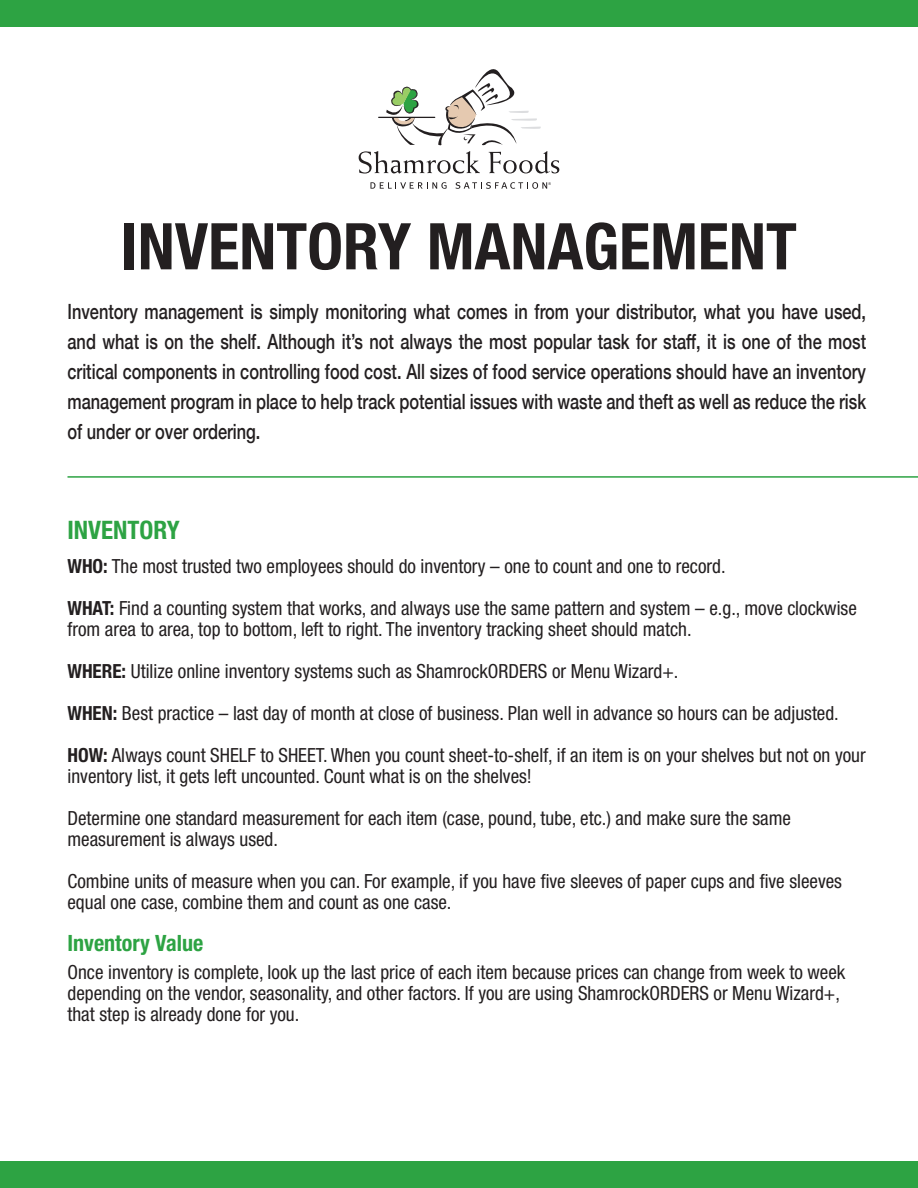
<style>
.page{position:relative;width:918px;height:1188px;background:#fff}
.page>*{position:absolute;margin:0;border:0;box-sizing:border-box;transform-origin:0 0}
.t1{font:700 condensed 64.5px "Helvetica Neue";color:#231f20}
.t2{font:700 condensed 25.5px "Helvetica Neue";color:#2da343}
.t3{font:700 condensed 22.5px "Helvetica Neue";color:#2da343}
.t4{font:500 21px/30px "Helvetica Neue";color:#231f20;text-align:justify;scale:.78 1}
.t5{font:condensed 19.5px/42px "Helvetica Neue";color:#231f20}
.s1{font-weight:700}
</style>
<div class="page">
<div style="left:0;top:0;width:918px;height:27px;background:#2da343"></div>
<div style="left:0;top:1161px;width:918px;height:27px;background:#2da343"></div>
<hr style="left:68px;top:476px;width:850px;height:2px;background:#2da343">
<svg style="left:370px;top:182px;width:77px;height:7px"></svg>
<svg style="left:359px;top:69px;width:200px;height:105px"></svg>
<svg style="left:455px;top:182px;width:96px;height:7px"></svg>
<h1 class="t1" style="left:121px;top:193px;width:677px">INVENTORY MANAGEMENT</h1>
<p class="t4" style="left:68px;top:295px;width:1025px">Inventory management is simply monitoring what comes in from your distributor, what you have used, and what is on the shelf. Although it’s not always the most popular task for staff, it is one of the most critical components in controlling food cost. All sizes of food service operations should have an inventory management program in place to help track potential issues with waste and theft as well as reduce the risk of under or over ordering.</p>
<h2 class="t2" style="left:68px;top:514px;width:114px">INVENTORY</h2>
<p class="t5" style="left:68px;top:545px;width:791px"><span class="s1">WHO:</span> The most trusted two employees should do inventory – one to count and one to record.<br><span class="s1">WHAT:</span> Find a counting system that works, and always use the same pattern and system – e.g., move clockwise</p>
<p class="t5" style="left:68px;top:608px;width:800px">from area to area, top to bottom, left to right. The inventory tracking sheet should match.<br><span class="s1">WHERE:</span> Utilize online inventory systems such as ShamrockORDERS or Menu Wizard+.<br><span class="s1">WHEN:</span> Best practice – last day of month at close of business. Plan well in advance so hours can be adjusted.<br><span class="s1">HOW:</span> Always count SHELF to SHEET. When you count sheet-to-shelf, if an item is on your shelves but not on your</p>
<p class="t5" style="left:68px;top:755px;width:725px">inventory list, it gets left uncounted. Count what is on the shelves!<br>Determine one standard measurement for each item (case, pound, tube, etc.) and make sure the same</p>
<p class="t5" style="left:68px;top:818px;width:776px">measurement is always used.<br>Combine units of measure when you can. For example, if you have five sleeves of paper cups and five sleeves</p>
<p class="t5" style="left:68px;top:881px;width:386px">equal one case, combine them and count as one case.</p>
<p class="t3" style="left:68px;top:929px;width:137px">Inventory Value</p>
<p class="t5" style="left:68px;top:961px;width:779px;line-height:21px">Once inventory is complete, look up the last price of each item because prices can change from week to week depending on the vendor, seasonality, and other factors. If you are using ShamrockORDERS or Menu Wizard+, that step is already done for you.</p>
</div>
